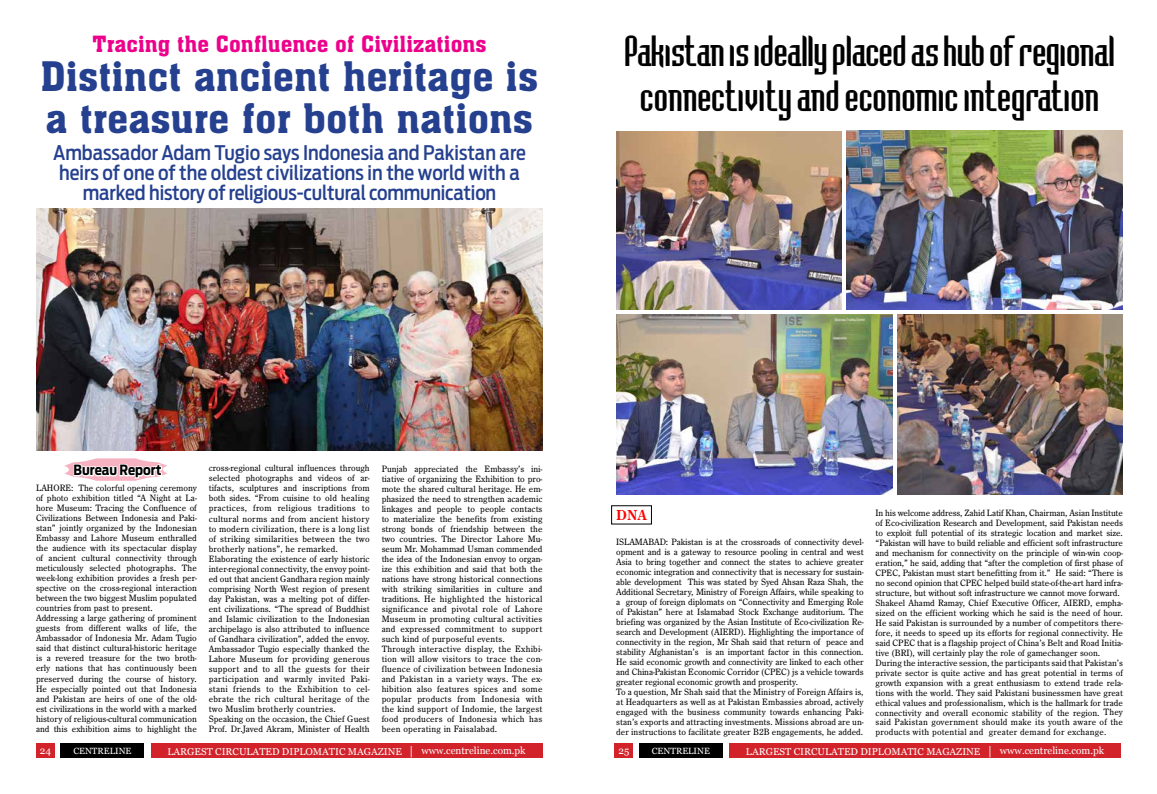
<style>
.page{position:relative;width:1157px;height:794px;background:#fff}
.page>*{position:absolute;margin:0;border:0;box-sizing:border-box;transform-origin:0 0}
.t1{font:40px/45px "Bedrock";letter-spacing:-.01em;color:#000;text-align:center}
.t2{font:40px/42px "Aachen BT";color:#25408f}
.t3{font:22px "Aachen BT";color:#ec008c}
.t4{font:500 20px/20px "Antenna Cond";color:#25408f;text-align:center}
.t5{font:700 15px "Century Old Sty TEE";color:#f00}
.t6{font:700 14px "Antenna Cond";color:#000}
.t7{font:10px "Georgia";color:#fff}
.t8{font:9.5px/10px "Century Old Sty TEE";color:#000}
.t9{font:9.5px/10px "Century Old Sty TEE";letter-spacing:.02em;color:#000}
.t10{font:9px "Georgia";color:#fff}
.s1{font-size:12px}
</style>
<div class="page">
<div style="left:36px;top:743px;width:19px;height:15px;background:#d2232a"></div>
<div style="left:151px;top:743px;width:391px;height:15px;background:#d2232a"></div>
<div style="left:61px;top:743px;width:83px;height:15px;background:#000"></div>
<div style="left:614px;top:743px;width:19px;height:15px;background:#d2232a"></div>
<div style="left:729px;top:743px;width:392px;height:15px;background:#d2232a"></div>
<div style="left:639px;top:743px;width:83px;height:15px;background:#000"></div>
<svg style="left:64px;top:458px;width:103px;height:23px"></svg>
<img style="left:36px;top:209px;width:507px;height:241px">
<div style="left:611px;top:505px;width:41px;height:19px;border:1px solid #000"></div>
<img style="left:616px;top:315px;width:277px;height:179px">
<img style="left:846px;top:131px;width:276px;height:179px">
<img style="left:897px;top:315px;width:225px;height:180px">
<img style="left:616px;top:131px;width:225px;height:179px">
<h2 class="t3" style="left:93px;top:30px;width:395px">Tracing the Confluence of Civilizations</h2>
<h1 class="t2" style="left:40px;top:55px;width:499px">Distinct ancient heritage is a treasure for both nations</h1>
<h3 class="t4" style="left:53px;top:143px;width:474px">Ambassador Adam Tugio says Indonesia and Pakistan are heirs of one of the oldest civilizations in the world with a marked history of religious-cultural communication</h3>
<h1 class="t1" style="left:624px;top:29px;width:492px">Pakistan is ideallyplaced as hub of regional connectivity and economic integration</h1>
<h3 class="t6" style="left:74px;top:462px;width:89px">Bureau Report</h3>
<p class="t8" style="left:36px;top:483px;width:162px">LAHORE: The colorful opening ceremony of photo exhibition titled “A Night at La&shy;hore Museum: Tracing the Confluence of Civilizations Between Indonesia and Paki&shy;stan” jointly organized by the Indonesian Embassy and Lahore Museum enthralled the audience with its spectacular display of ancient cultural connectivity through meticulously selected photographs. The week-long exhibition provides a fresh per&shy;spective on the cross-regional interaction between the two biggest Muslim populated countries from past to present.<br>Addressing a large gathering of prominent guests from different walks of life, the Ambassador of Indonesia Mr. Adam Tugio said that distinct cultural-historic heritage is a revered treasure for the two broth&shy;erly nations that has continuously been preserved during the course of history.<br>He especially pointed out that Indonesia and Pakistan are heirs of one of the old&shy;est civilizations in the world with a marked history of religious-cultural communication and this exhibition aims to highlight the</p>
<p class="t8" style="left:209px;top:463px;width:162px">cross-regional cultural influences through selected photographs and videos of ar&shy;tifacts, sculptures and inscriptions from both sides. “From cuisine to old healing practices, from religious traditions to cultural norms and from ancient history to modern civilization, there is a long list of striking similarities between the two brotherly nations”, he remarked.<br>Elaborating the existence of early historic inter-regional connectivity, the envoy point&shy;ed out that ancient Gandhara region mainly comprising North West region of present day Pakistan, was a melting pot of differ&shy;ent civilizations. “The spread of Buddhist and Islamic civilization to the Indonesian archipelago is also attributed to influence of Gandhara civilization”, added the envoy.<br>Ambassador Tugio especially thanked the Lahore Museum for providing generous support and to all the guests for their participation and warmly invited Paki&shy;stani friends to the Exhibition to cel&shy;ebrate the rich cultural heritage of the two Muslim brotherly countries.<br>Speaking on the occasion, the Chief Guest Prof. Dr.Javed Akram, Minister of Health</p>
<p class="t8" style="left:382px;top:463px;width:162px">Punjab appreciated the Embassy’s ini&shy;tiative of organizing the Exhibition to pro&shy;mote the shared cultural heritage. He em&shy;phasized the need to strengthen academic linkages and people to people contacts to materialize the benefits from existing strong bonds of friendship between the two countries. The Director Lahore Mu&shy;seum Mr. Mohammad Usman commended the idea of the Indonesian envoy to organ&shy;ize this exhibition and said that both the nations have strong historical connections with striking similarities in culture and traditions. He highlighted the historical significance and pivotal role of Lahore Museum in promoting cultural activities and expressed commitment to support such kind of purposeful events.<br>Through interactive display, the Exhibi&shy;tion will allow visitors to trace the con&shy;fluence of civilization between Indonesia and Pakistan in a variety ways. The ex&shy;hibition also features spices and some popular products from Indonesia with the kind support of Indomie, the largest food producers of Indonesia which has been operating in Faisalabad.</p>
<h3 class="t5" style="left:616px;top:506px;width:32px">DNA</h3>
<p class="t8" style="left:616px;top:537px;width:249px">ISLAMABAD: Pakistan is at the crossroads of connectivity devel&shy;opment and is a gateway to resource pooling in central and west Asia to bring together and connect the states to achieve greater economic integration and connectivity that is necessary for sustain&shy;able development This was stated by Syed Ahsan Raza Shah, the Additional Secretary, Ministry of Foreign Affairs, while speaking to a group of foreign diplomats on “Connectivity and Emerging Role of Pakistan” here at Islamabad Stock Exchange auditorium. The briefing was organized by the Asian Institute of Eco-civilization Re&shy;search and Development (AIERD). Highlighting the importance of connectivity in the region, Mr Shah said that return of peace and stability Afghanistan’s is an important factor in this connection.<br>He said economic growth and connectivity are linked to each other and China-Pakistan Economic Corridor (CPEC) js a vehicle towards greater regional economic growth and prosperity.<br>To a question, Mr Shah said that the Ministry of Foreign Affairs is, at Headquarters as well as at Pakistan Embassies abroad, actively engaged with the business community towards enhancing Paki&shy;stan’s exports and attracting investments. Missions abroad are un&shy;der instructions to facilitate greater B2B engagements, he added.</p>
<p class="t8" style="left:875px;top:508px;width:249px">In his welcome address, Zahid Latif Khan, Chairman, Asian Institute of Eco-civilization Research and Development, said Pakistan needs to exploit full potential of its strategic location and market size. “Pakistan will have to build reliable and efficient soft infrastructure and mechanism for connectivity on the principle of win-win coop&shy;eration,” he said, adding that “after the completion of first phase of CPEC, Pakistan must start benefitting from it.” He said: “There is no second opinion that CPEC helped build state-of-the-art hard infra&shy;structure, but without soft infrastructure we cannot move forward.<br>Shakeel Ahamd Ramay, Chief Executive Officer, AIERD, empha&shy;sized on the efficient working which he said is the need of hour.<br>He said Pakistan is surrounded by a number of competitors there&shy;fore, it needs to speed up its efforts for regional connectivity. He said CPEC that is a flagship project of China’s Belt and Road Initia&shy;tive (BRI), will certainly play the role of gamechanger soon.<br>During the interactive session, the participants said that Pakistan’s private sector is quite active and has great potential in terms of growth expansion with a great enthusiasm to extend trade rela&shy;tions with the world. They said Pakistani businessmen have great ethical values and professionalism, which is the hallmark for trade connectivity and overall economic stability of the region. They</p>
<p class="t9" style="left:875px;top:717px;width:249px">said Pakistan government should make its youth aware of the products with potential and greater demand for exchange.</p>
<p class="t7" style="left:40px;top:744px;width:13px">24</p>
<p class="t10" style="left:73px;top:746px;width:13px">Centreline</p>
<p class="t7" style="left:167px;top:745px;width:360px">LARGEST CIRCULATED DIPLOMATIC MAGAZINE <span class="s1">|</span> www.centreline.com.pk</p>
<p class="t7" style="left:618px;top:744px;width:12px">25</p>
<p class="t10" style="left:652px;top:746px;width:13px">Centreline</p>
<p class="t7" style="left:746px;top:745px;width:360px">LARGEST CIRCULATED DIPLOMATIC MAGAZINE <span class="s1">|</span> www.centreline.com.pk</p>
</div>
